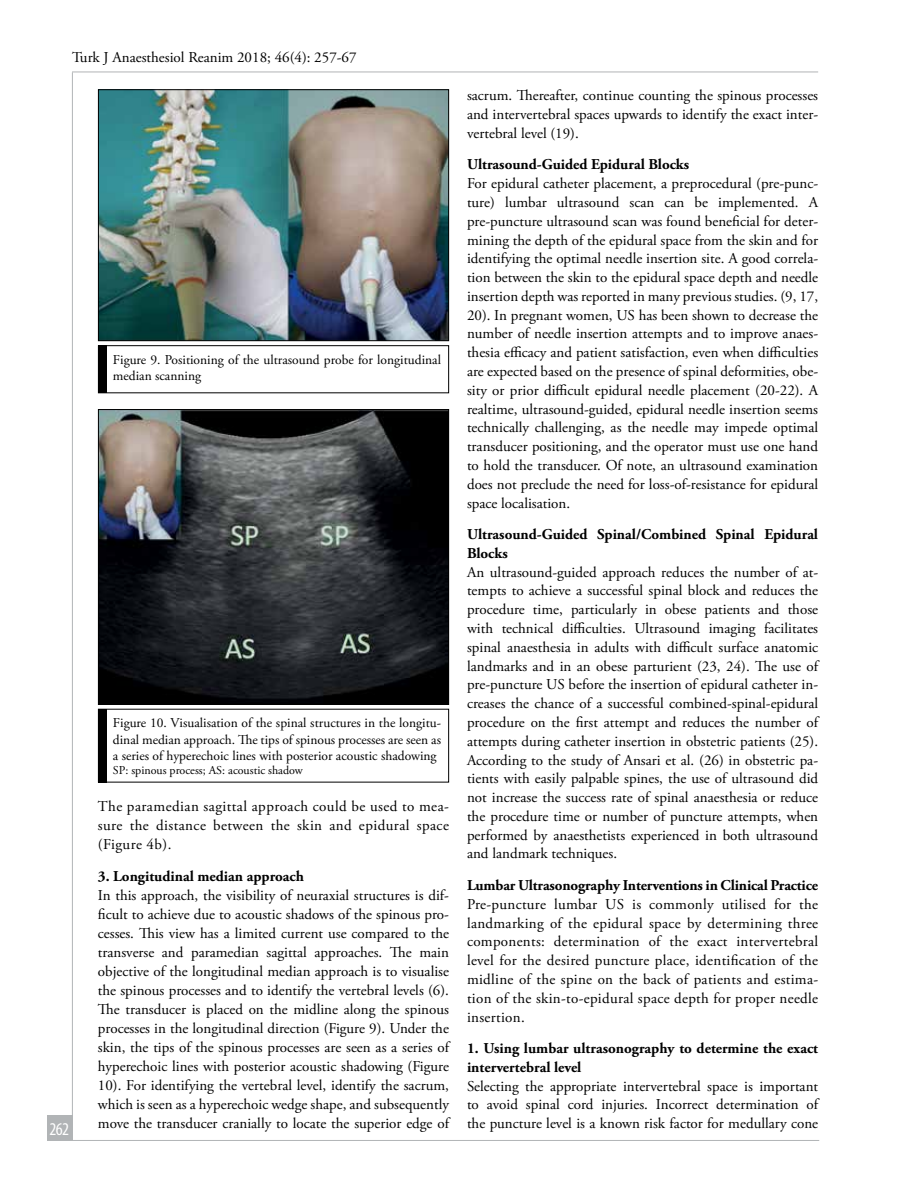
<style>
.page{position:relative;width:915px;height:1191px;background:#fff}
.page>*{position:absolute;margin:0;border:0;box-sizing:border-box;transform-origin:0 0}
.t1{font:condensed 18px "Myriad Pro";color:#fff}
.t2{font:15px/18.8px "Adobe Garamond Pro";color:#000;text-align:justify}
.t3{font:700 15px/18.8px "Adobe Garamond Pro";color:#000}
.t4{font:13.5px/16.2px "Adobe Garamond Pro";color:#000}
.t5{font:12px "Adobe Garamond Pro";color:#000}
</style>
<div class="page">
<img style="left:100px;top:91px;width:347px;height:248px">
<div style="left:98px;top:89px;width:351px;height:252px;border:1px solid #000"></div>
<div style="left:98px;top:345px;width:351px;height:48px;border:1px solid #000"></div>
<div style="left:98px;top:346px;width:8px;height:47px;background:#000"></div>
<img style="left:100px;top:411px;width:347px;height:292px">
<div style="left:98px;top:409px;width:351px;height:296px;border:1px solid #000"></div>
<div style="left:98px;top:709px;width:8px;height:73px;background:#000"></div>
<hr style="left:73px;top:1140px;width:746px;height:1px;background:#b1b4b6">
<hr style="left:72px;top:72px;width:1px;height:1050px;background:#b1b4b6">
<div style="left:47px;top:1114px;width:26px;height:26px;background:#b1b4b6"></div>
<hr style="left:72px;top:72px;width:745px;height:1px;background:#b1b4b6">
<p class="t2" style="left:72px;top:48px;width:286px">Turk J Anaesthesiol Reanim 2018; 46(4): 257-67</p>
<p class="t4" style="left:113px;top:352px;width:329px">Figure 9. Positioning of the ultrasound probe for longitudinal median scanning</p>
<p class="t1" style="left:49px;top:1117px;width:21px">262</p>
<p class="t4" style="left:113px;top:715px;width:329px;text-align:justify">Figure 10. Visualisation of the spinal structures in the longitu&shy;dinal median approach. The tips of spinous processes are seen as a series of hyperechoic lines with posterior acoustic shadowing</p>
<p class="t5" style="left:113px;top:763px;width:191px">SP: spinous process; AS: acoustic shadow</p>
<p class="t2" style="left:98px;top:797px;width:352px">The paramedian sagittal approach could be used to mea&shy;sure the distance between the skin and epidural space (Figure 4b).</p>
<p class="t3" style="left:98px;top:867px;width:208px">3. Longitudinal median approach</p>
<p class="t2" style="left:98px;top:886px;width:352px">In this approach, the visibility of neuraxial structures is dif&shy;ficult to achieve due to acoustic shadows of the spinous pro&shy;cesses. This view has a limited current use compared to the transverse and paramedian sagittal approaches. The main objective of the longitudinal median approach is to visualise the spinous processes and to identify the vertebral levels (6).<br>The transducer is placed on the midline along the spinous processes in the longitudinal direction (Figure 9). Under the skin, the tips of the spinous processes are seen as a series of hyperechoic lines with posterior acoustic shadowing (Figure 10). For identifying the vertebral level, identify the sacrum, which is seen as a hyperechoic wedge shape, and subsequently move the transducer cranially to locate the superior edge of</p>
<p class="t2" style="left:467px;top:87px;width:352px">sacrum. Thereafter, continue counting the spinous processes and intervertebral spaces upwards to identify the exact inter&shy;vertebral level (19).</p>
<p class="t3" style="left:467px;top:155px;width:224px">Ultrasound-Guided Epidural Blocks</p>
<p class="t2" style="left:467px;top:175px;width:352px">For epidural catheter placement, a preprocedural (pre-punc&shy;ture) lumbar ultrasound scan can be implemented. A pre-puncture ultrasound scan was found beneficial for deter&shy;mining the depth of the epidural space from the skin and for identifying the optimal needle insertion site. A good correla&shy;tion between the skin to the epidural space depth and needle insertion depth was reported in many previous studies. (9, 17, 20). In pregnant women, US has been shown to decrease the number of needle insertion attempts and to improve anaes&shy;thesia efficacy and patient satisfaction, even when difficulties are expected based on the presence of spinal deformities, obe&shy;sity or prior difficult epidural needle placement (20-22). A realtime, ultrasound-guided, epidural needle insertion seems technically challenging, as the needle may impede optimal transducer positioning, and the operator must use one hand to hold the transducer. Of note, an ultrasound examination does not preclude the need for loss-of-resistance for epidural space localisation.</p>
<p class="t3" style="left:467px;top:525px;width:352px">Ultrasound-Guided Spinal/Combined Spinal Epidural<br>Blocks</p>
<p class="t2" style="left:467px;top:563px;width:352px">An ultrasound-guided approach reduces the number of at&shy;tempts to achieve a successful spinal block and reduces the procedure time, particularly in obese patients and those with technical difficulties. Ultrasound imaging facilitates spinal anaesthesia in adults with difficult surface anatomic landmarks and in an obese parturient (23, 24). The use of pre-puncture US before the insertion of epidural catheter in&shy;creases the chance of a successful combined-spinal-epidural procedure on the first attempt and reduces the number of attempts during catheter insertion in obstetric patients (25).<br>According to the study of Ansari et al. (26) in obstetric pa&shy;tients with easily palpable spines, the use of ultrasound did not increase the success rate of spinal anaesthesia or reduce the procedure time or number of puncture attempts, when performed by anaesthetists experienced in both ultrasound and landmark techniques.</p>
<p class="t3" style="left:467px;top:876px;width:352px">Lumbar Ultrasonography Interventions in Clinical Practice</p>
<p class="t2" style="left:467px;top:895px;width:352px">Pre-puncture lumbar US is commonly utilised for the landmarking of the epidural space by determining three components: determination of the exact intervertebral level for the desired puncture place, identification of the midline of the spine on the back of patients and estima&shy;tion of the skin-to-epidural space depth for proper needle insertion.</p>
<p class="t3" style="left:467px;top:1039px;width:352px">1. Using lumbar ultrasonography to determine the exact intervertebral level</p>
<p class="t2" style="left:467px;top:1077px;width:352px">Selecting the appropriate intervertebral space is important to avoid spinal cord injuries. Incorrect determination of the puncture level is a known risk factor for medullary cone</p>
</div>
